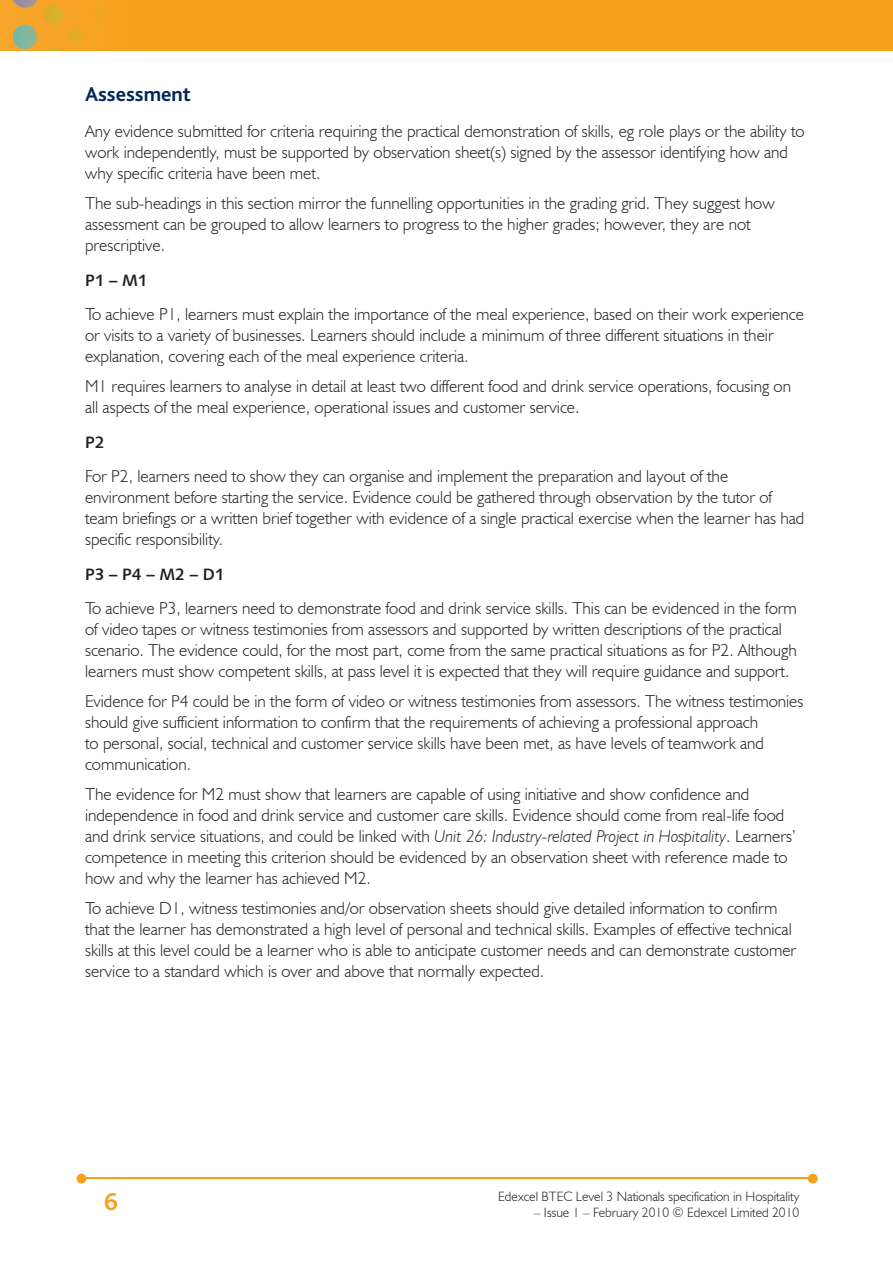
<style>
.page{position:relative;width:893px;height:1263px;background:#fff}
.page>*{position:absolute;margin:0;border:0;box-sizing:border-box;transform-origin:0 0}
.t1{font:700 25.5px "Bliss";color:#f6a01b}
.t2{font:700 21px "Bliss";color:#002556}
.t3{font:300 17.25px/21px "Humanist 521 BT";color:#231f20}
.t4{font:16.5px "Humanist 531 BT Bold A";color:#231f20}
.t5{font:300 13.5px "Humanist 521 BT";color:#231f20}
.s1{font-style:italic}
</style>
<div class="page">
<img style="left:0;top:0;width:893px;height:51px">
<hr style="left:82px;top:1178px;width:728px;height:1px;background:#f6a01b">
<svg style="left:808px;top:1174px;width:10px;height:9px"></svg>
<svg style="left:77px;top:1174px;width:9px;height:9px"></svg>
<p class="t2" style="left:85px;top:83px;width:108px">Assessment</p>
<p class="t3" style="left:85px;top:120px;width:721px">Any evidence submitted for criteria requiring the practical demonstration of skills, eg role plays or the ability to work independently, must be supported by observation sheet(s) signed by the assessor identifying how and why specific criteria have been met.</p>
<p class="t3" style="left:85px;top:192px;width:691px">The sub-headings in this section mirror the funnelling opportunities in the grading grid. They suggest how assessment can be grouped to allow learners to progress to the higher grades; however, they are not prescriptive.</p>
<p class="t4" style="left:85px;top:270px;width:64px">P1 – M1</p>
<p class="t3" style="left:85px;top:303px;width:720px">To achieve P1, learners must explain the importance of the meal experience, based on their work experience or visits to a variety of businesses. Learners should include a minimum of three different situations in their explanation, covering each of the meal experience criteria.</p>
<p class="t3" style="left:85px;top:375px;width:708px">M1 requires learners to analyse in detail at least two different food and drink service operations, focusing on all aspects of the meal experience, operational issues and customer service.</p>
<p class="t4" style="left:85px;top:432px;width:21px">P2</p>
<p class="t3" style="left:85px;top:465px;width:721px">For P2, learners need to show they can organise and implement the preparation and layout of the environment before starting the service. Evidence could be gathered through observation by the tutor of team briefings or a written brief together with evidence of a single practical exercise when the learner has had specific responsibility.</p>
<p class="t4" style="left:85px;top:564px;width:141px">P3 – P4 – M2 – D1</p>
<p class="t3" style="left:85px;top:597px;width:713px">To achieve P3, learners need to demonstrate food and drink service skills. This can be evidenced in the form of video tapes or witness testimonies from assessors and supported by written descriptions of the practical scenario. The evidence could, for the most part, come from the same practical situations as for P2. Although learners must show competent skills, at pass level it is expected that they will require guidance and support.</p>
<p class="t3" style="left:85px;top:690px;width:720px">Evidence for P4 could be in the form of video or witness testimonies from assessors. The witness testimonies should give sufficient information to confirm that the requirements of achieving a professional approach<br>to personal, social, technical and customer service skills have been met, as have levels of teamwork and communication.</p>
<p class="t3" style="left:85px;top:783px;width:712px">The evidence for M2 must show that learners are capable of using initiative and show confidence and independence in food and drink service and customer care skills. Evidence should come from real-life food and drink service situations, and could be linked with <span class="s1">Unit 26: Industry-related Project in Hospitality</span>. Learners’ competence in meeting this criterion should be evidenced by an observation sheet with reference made to how and why the learner has achieved M2.</p>
<p class="t3" style="left:85px;top:897px;width:713px">To achieve D1, witness testimonies and/or observation sheets should give detailed information to confirm that the learner has demonstrated a high level of personal and technical skills. Examples of effective technical skills at this level could be a learner who is able to anticipate customer needs and can demonstrate customer service to a standard which is over and above that normally expected.</p>
<h1 class="t1" style="left:104px;top:1189px;width:15px">6</h1>
<p class="t5" style="left:498px;top:1188px;width:303px">Edexcel BTEC Level 3 Nationals specification in Hospitality</p>
<p class="t5" style="left:534px;top:1204px;width:267px">– Issue 1 – February 2010 © Edexcel Limited 2010</p>
</div>
